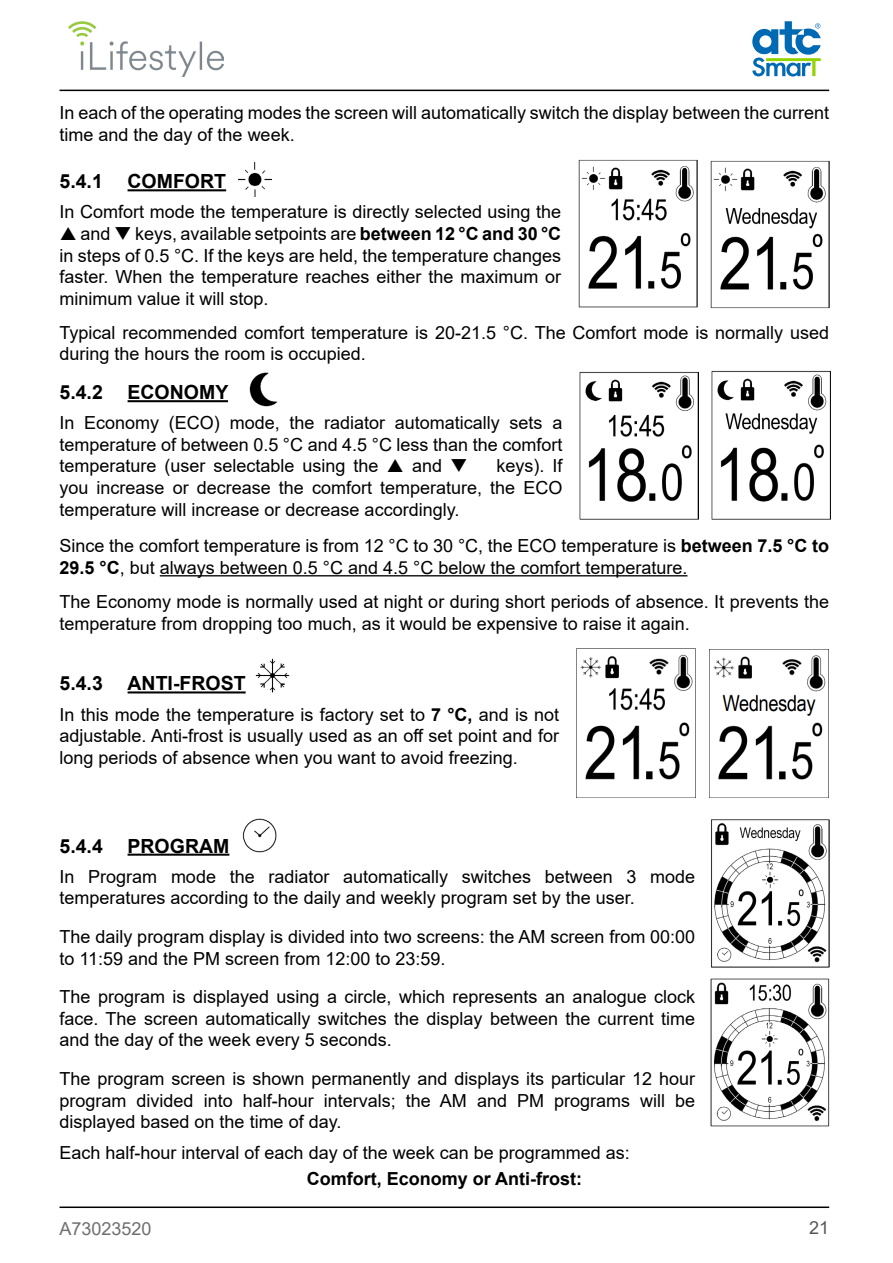
<style>
.page{position:relative;width:893px;height:1263px;background:#fff}
.page>*{position:absolute;margin:0;border:0;box-sizing:border-box;transform-origin:0 0}
.t1{font:700 19.5px "Arial";color:#000}
.t2{font:18px/21.6px "Arial";color:#000}
.t3{font:700 18px "Arial";color:#000}
.t4{font:18px "Arial";color:#706f6f}
.t5{font:18px "Arial";color:#575756}
.s1{font-weight:700}
</style>
<div class="page">
<svg style="left:752px;top:21px;width:69px;height:56px"></svg>
<hr style="left:60px;top:90px;width:769px;height:1px;background:#000">
<hr style="left:60px;top:1206px;width:769px;height:2px;background:#000">
<img style="left:68px;top:21px;width:156px;height:56px">
<hr style="left:160px;top:575px;width:527px;height:1px;background:#000">
<hr style="left:128px;top:189px;width:98px;height:2px;background:#000">
<img style="left:238px;top:162px;width:34px;height:34px">
<img style="left:578px;top:160px;width:119px;height:148px">
<img style="left:710px;top:160px;width:119px;height:148px">
<hr style="left:128px;top:400px;width:100px;height:2px;background:#000">
<img style="left:249px;top:373px;width:28px;height:34px">
<img style="left:579px;top:371px;width:119px;height:149px">
<img style="left:711px;top:371px;width:119px;height:148px">
<hr style="left:128px;top:691px;width:118px;height:2px;background:#000">
<img style="left:255px;top:658px;width:34px;height:34px">
<img style="left:576px;top:649px;width:117px;height:148px">
<img style="left:710px;top:649px;width:119px;height:149px">
<hr style="left:128px;top:854px;width:101px;height:2px;background:#000">
<img style="left:242px;top:818px;width:34px;height:34px">
<img style="left:711px;top:819px;width:119px;height:148px">
<img style="left:711px;top:978px;width:119px;height:148px">
<p class="t2" style="left:60px;top:102px;width:771px">In each of the operating modes the screen will automatically switch the display between the current time and the day of the week.</p>
<p class="t1" style="left:60px;top:168px;width:45px">5.4.1</p>
<p class="t1" style="left:128px;top:168px;width:100px">COMFORT</p>
<p class="t2" style="left:60px;top:201px;width:503px">In Comfort mode the temperature is directly selected using the</p>
<p class="t2" style="left:81px;top:223px;width:482px">and ❑ keys, available setpoints are <span class="s1">between 12 °C and 30 °C</span></p>
<p class="t2" style="left:60px;top:244px;width:503px">in steps of 0.5 °C. If the keys are held, the temperature changes</p>
<p class="t2" style="left:60px;top:266px;width:503px">faster. When the temperature reaches either the maximum or</p>
<p class="t2" style="left:60px;top:288px;width:211px">minimum value it will stop.</p>
<p class="t2" style="left:60px;top:322px;width:771px">Typical recommended comfort temperature is 20-21.5 °C. The Comfort mode is normally used during the hours the room is occupied.</p>
<p class="t1" style="left:60px;top:378px;width:45px">5.4.2</p>
<p class="t1" style="left:128px;top:378px;width:102px">ECONOMY</p>
<p class="t2" style="left:60px;top:412px;width:504px;text-align:justify">In Economy (ECO) mode, the radiator automatically sets a temperature of between 0.5 °C and 4.5 °C less than the comfort temperature (user selectable using the</p>
<p class="t2" style="left:60px;top:455px;width:504px;text-align:justify;text-indent:437px">keys). If you increase or decrease the comfort temperature, the ECO temperature will increase or decrease accordingly.</p>
<p class="t2" style="left:60px;top:535px;width:771px">Since the comfort temperature is from 12 °C to 30 °C, the ECO temperature is <span class="s1">between 7.5 °C to<br>29.5 °C</span>, but always between 0.5 °C and 4.5 °C below the comfort temperature.</p>
<p class="t2" style="left:60px;top:591px;width:771px">The Economy mode is normally used at night or during short periods of absence. It prevents the temperature from dropping too much, as it would be expensive to raise it again.</p>
<p class="t2" style="left:412px;top:455px;width:57px">and ❑</p>
<p class="t1" style="left:60px;top:670px;width:45px">5.4.3</p>
<p class="t1" style="left:128px;top:670px;width:120px">ANTI-FROST</p>
<p class="t2" style="left:60px;top:703px;width:501px;text-align:justify">In this mode the temperature is factory set to <span class="s1">7 °C,</span> and is not adjustable. Anti-frost is usually used as an off set point and for long periods of absence when you want to avoid freezing.</p>
<p class="t1" style="left:60px;top:832px;width:45px">5.4.4</p>
<p class="t1" style="left:128px;top:832px;width:103px">PROGRAM</p>
<p class="t2" style="left:60px;top:865px;width:637px">In Program mode the radiator automatically switches between 3 mode temperatures according to the daily and weekly program set by the user.</p>
<p class="t2" style="left:60px;top:926px;width:637px">The daily program display is divided into two screens: the AM screen from 00:00 to 11:59 and the PM screen from 12:00 to 23:59.</p>
<p class="t2" style="left:60px;top:986px;width:637px;text-align:justify">The program is displayed using a circle, which represents an analogue clock face. The screen automatically switches the display between the current time and the day of the week every 5 seconds.</p>
<p class="t2" style="left:60px;top:1068px;width:637px;text-align:justify">The program screen is shown permanently and displays its particular 12 hour program divided into half-hour intervals; the AM and PM programs will be displayed based on the time of day.</p>
<p class="t2" style="left:60px;top:1142px;width:572px">Each half-hour interval of each day of the week can be programmed as:</p>
<p class="t3" style="left:307px;top:1166px;width:277px">Comfort, Economy or Anti-frost:</p>
<p class="t4" style="left:60px;top:1216px;width:94px">A73023520</p>
<p class="t5" style="left:809px;top:1215px;width:22px">21</p>
</div>
